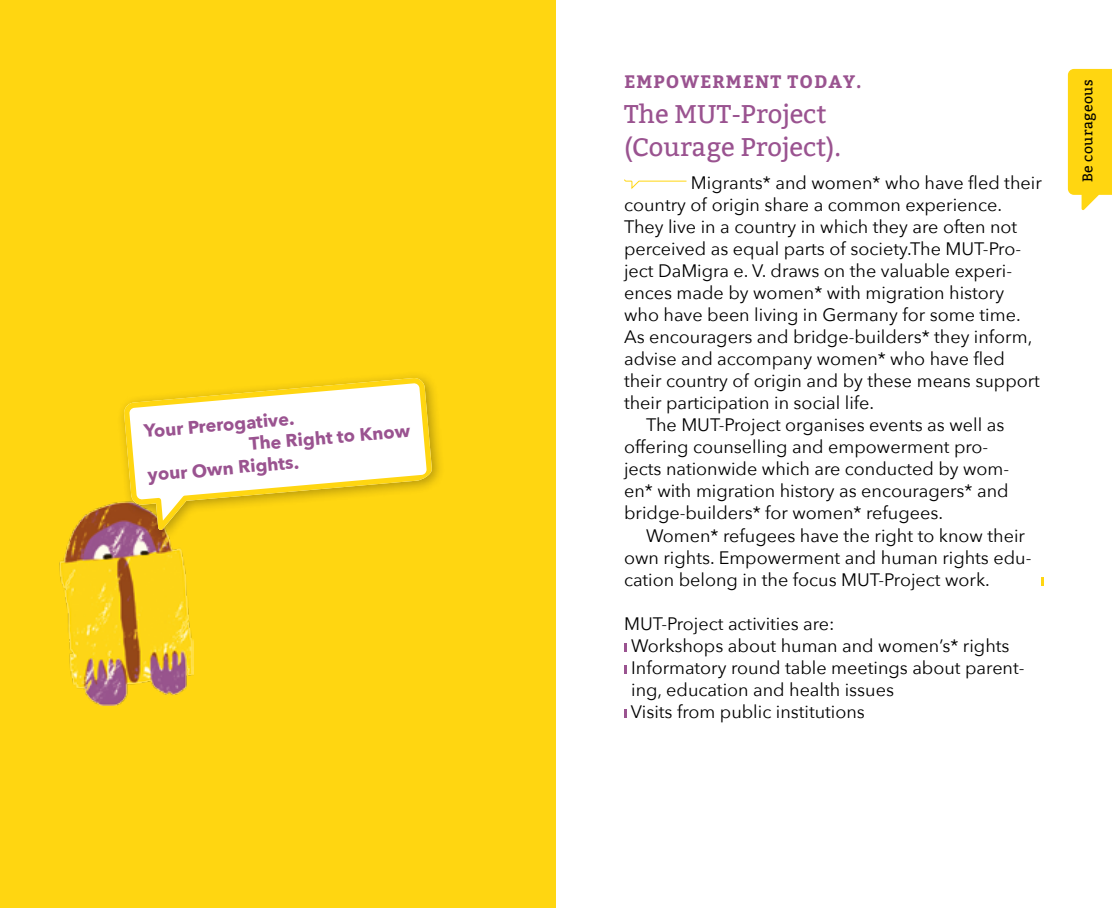
<style>
.page{position:relative;width:1112px;height:908px;background:#fff}
.page>*{position:absolute;margin:0;border:0;box-sizing:border-box;transform-origin:0 0}
.t1{font:25.6px/33px "Bitter";color:#9a5390}
.t2{font:18px/22px "Avenir Next";color:#000}
.t3{font:700 18px "Avenir Next";color:#9a5390}
.t4{font:700 18px "Bitter";letter-spacing:.06em;color:#9a5390}
.t5{font:14px "Bitter";letter-spacing:.03em;color:#000}
</style>
<div class="page">
<svg style="left:624px;top:179px;width:63px;height:10px"></svg>
<svg style="left:1041px;top:577px;width:2px;height:8px"></svg>
<svg style="left:624px;top:643px;width:2px;height:8px"></svg>
<svg style="left:624px;top:665px;width:2px;height:8px"></svg>
<svg style="left:624px;top:709px;width:2px;height:8px"></svg>
<svg style="left:1067px;top:69px;width:44px;height:141px;background:#ffda29"></svg>
<div style="left:0;top:0;width:556px;height:907px;background:#ffd611"></div>
<img style="left:59px;top:502px;width:134px;height:202px">
<div style="left:116px;top:370px;width:329px;height:172px;background:#000;opacity:.3"></div>
<svg style="left:124px;top:377px;width:308px;height:152px;fill:#fff"></svg>
<p class="t3" style="left:142px;top:415px;width:152px;rotate:-5deg">Your Prerogative.</p>
<p class="t3" style="left:248px;top:428px;width:163px;rotate:-5deg">The Right to Know</p>
<p class="t3" style="left:146px;top:459px;width:153px;rotate:-5deg">your Own Rights.</p>
<p class="t4" style="left:624px;top:70px;width:239px">EMPOWERMENT TODAY.</p>
<h1 class="t1" style="left:624px;top:98px;width:218px">The MUT-Project (Courage Project).</h1>
<p class="t2" style="left:690px;top:171px;width:352px">Migrants* and women* who have fled their</p>
<p class="t2" style="left:624px;top:193px;width:379px">country of origin share a common experience.</p>
<p class="t2" style="left:624px;top:215px;width:395px">They live in a country in which they are often not</p>
<p class="t2" style="left:624px;top:237px;width:398px">perceived as equal parts of society.The MUT-Pro-</p>
<p class="t2" style="left:624px;top:259px;width:389px">ject DaMigra e. V. draws on the valuable experi-</p>
<p class="t2" style="left:624px;top:281px;width:381px">ences made by women* with migration history</p>
<p class="t2" style="left:624px;top:303px;width:398px">who have been living in Germany for some time.</p>
<p class="t2" style="left:624px;top:325px;width:409px">As encouragers and bridge-builders* they inform,</p>
<p class="t2" style="left:624px;top:347px;width:382px">advise and accompany women* who have fled</p>
<p class="t2" style="left:624px;top:369px;width:417px">their country of origin and by these means support</p>
<p class="t2" style="left:624px;top:391px;width:251px">their participation in social life.</p>
<p class="t2" style="left:646px;top:413px;width:360px">The MUT-Project organises events as well as</p>
<p class="t2" style="left:624px;top:435px;width:366px">offering counselling and empowerment pro-</p>
<p class="t2" style="left:624px;top:457px;width:386px">jects nationwide which are conducted by wom-</p>
<p class="t2" style="left:624px;top:479px;width:386px">en* with migration history as encouragers* and</p>
<p class="t2" style="left:624px;top:501px;width:320px">bridge-builders* for women* refugees.</p>
<p class="t2" style="left:646px;top:523px;width:380px">Women* refugees have the right to know their</p>
<p class="t2" style="left:624px;top:545px;width:409px">own rights. Empowerment and human rights edu-</p>
<p class="t2" style="left:624px;top:567px;width:367px">cation belong in the focus MUT-Project work.</p>
<p class="t2" style="left:630px;top:611px;width:395px;text-indent:-7px">MUT-Project activities are:<br>Workshops about human and women’s* rights Informatory round table meetings about parent&shy;ing, education and health issues<br>Visits from public institutions</p>
<p class="t5" style="left:1078px;top:182px;width:104px;rotate:-90deg">Be courageous</p>
</div>
